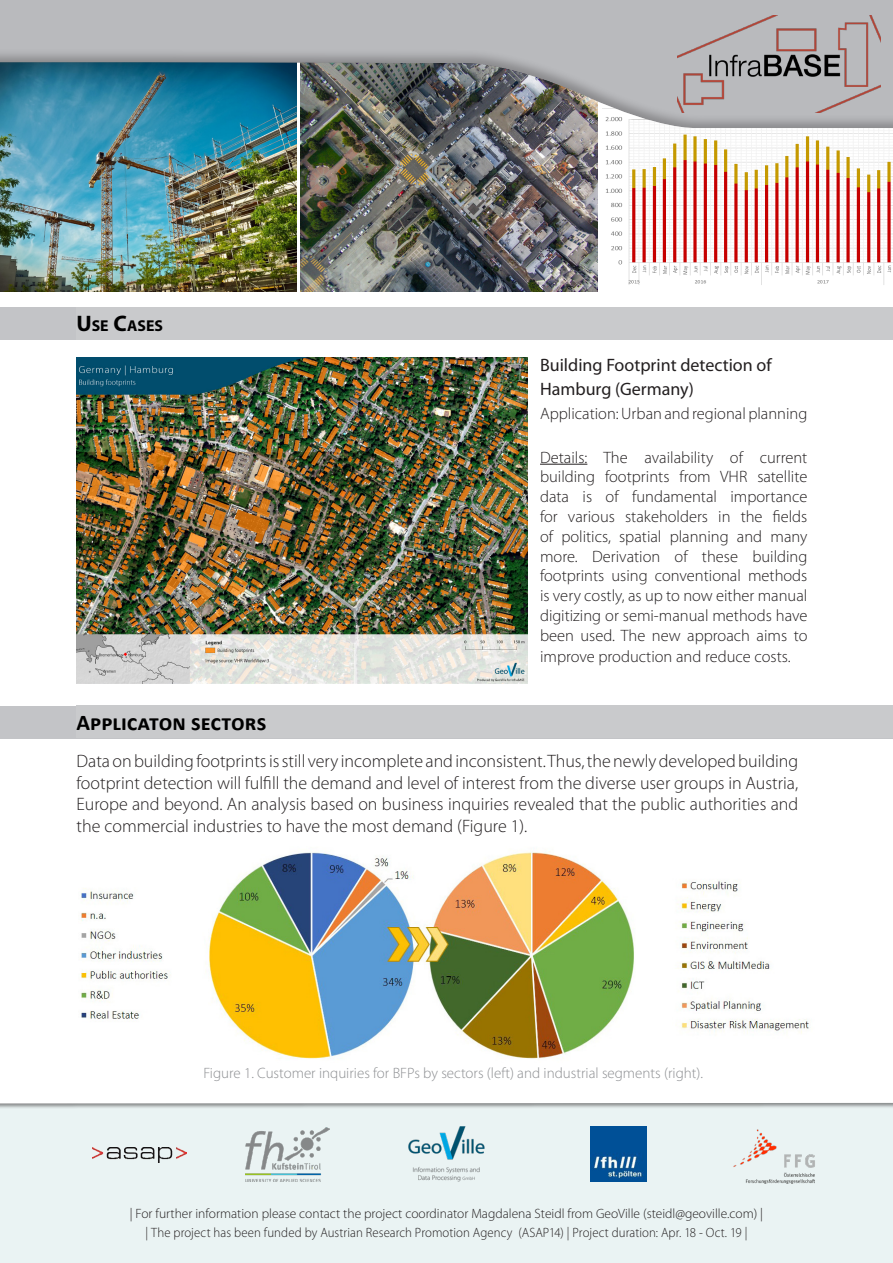
<style>
.page{position:relative;width:893px;height:1263px;background:#fff}
.page>*{position:absolute;margin:0;border:0;box-sizing:border-box;transform-origin:0 0}
.t1{font:700 22.5px "Calibri";color:#000}
.t2{font:300 18px/21.6px "Myriad Pro";color:#231f20;text-align:justify}
.t3{font:18px/24px "Myriad Pro";color:#231f20}
.t4{font:300 16.5px/19.8px "Myriad Pro";color:#231f20;text-align:justify}
.t5{font:700 15.75px "Myriad Pro";color:#000}
.t6{font:300 15px "Myriad Pro";color:#8d8f92}
.t7{font:300 13.5px "Myriad Pro";color:#231f20}
.t8{font:300 13.5px "Myriad Pro";color:#231f20;scale:.95 1}
.s1{font-size:22.5px}
</style>
<div class="page">
<img style="left:0;top:131px;width:296px;height:160px">
<img style="left:606px;top:131px;width:287px;height:154px">
<img style="left:300px;top:131px;width:298px;height:160px">
<div style="left:0;top:1101px;width:893px;height:162px;background:#eaf3f3"></div>
<div style="left:0;top:706px;width:893px;height:33px;background:#c3c4c7"></div>
<div style="left:77px;top:705px;width:816px;height:33px;background:#c9cacc"></div>
<img style="left:245px;top:1127px;width:84px;height:54px">
<div style="left:0;top:307px;width:893px;height:32px;background:#c3c4c7"></div>
<div style="left:77px;top:307px;width:816px;height:32px;background:#c9cacc"></div>
<div style="left:0;top:0;width:893px;height:131px;background:#231f20;opacity:.3"></div>
<img style="left:677px;top:15px;width:204px;height:97px">
<hr style="left:540px;top:464px;width:47px;height:1px;background:#231f20">
<img style="left:77px;top:357px;width:450px;height:327px">
<img style="left:733px;top:1129px;width:82px;height:54px">
<img style="left:92px;top:1147px;width:94px;height:15px">
<img style="left:408px;top:1126px;width:77px;height:56px">
<img style="left:591px;top:1126px;width:55px;height:56px">
<img style="left:81px;top:851px;width:728px;height:209px">
<p class="t5" style="left:77px;top:316px;width:88px"><span class="s1">U</span>SE <span class="s1">C</span>ASES</p>
<p class="t1" style="left:77px;top:707px;width:191px">Applicaton sectors</p>
<p class="t3" style="left:540px;top:353px;width:233px">Building Footprint detection of<br>Hamburg (Germany)</p>
<p class="t4" style="left:540px;top:403px;width:269px">Application: Urban and regional planning</p>
<p class="t4" style="left:540px;top:447px;width:269px">Details: The availability of current building footprints from VHR satellite data is of fundamental importance for various stakeholders in the fields of politics, spatial planning and many more. Derivation of these building footprints using conventional methods is very costly, as up to now either manual digitizing or semi-manual methods have been used. The new approach aims to</p>
<p class="t4" style="left:540px;top:647px;width:252px">improve production and reduce costs.</p>
<p class="t2" style="left:77px;top:750px;width:723px">Data on building footprints is still very incomplete and inconsistent. Thus, the newly developed building footprint detection will fulfill the demand and level of interest from the diverse user groups in Austria, Europe and beyond. An analysis based on business inquiries revealed that the public authorities and the commercial industries to have the most demand (Figure 1).</p>
<p class="t6" style="left:203px;top:1063px;width:501px">Figure 1. Customer inquiries for BFPs by sectors (left) and industrial segments (right).</p>
<p class="t7" style="left:130px;top:1205px;width:635px">| For further information please contact the project coordinator Magdalena Steidl from GeoVille (steidl@geoville.com) |</p>
<p class="t8" style="left:145px;top:1225px;width:635px">| The project has been funded by Austrian Research Promotion Agency (ASAP14) | Project duration: Apr. 18 - Oct. 19 |</p>
</div>
